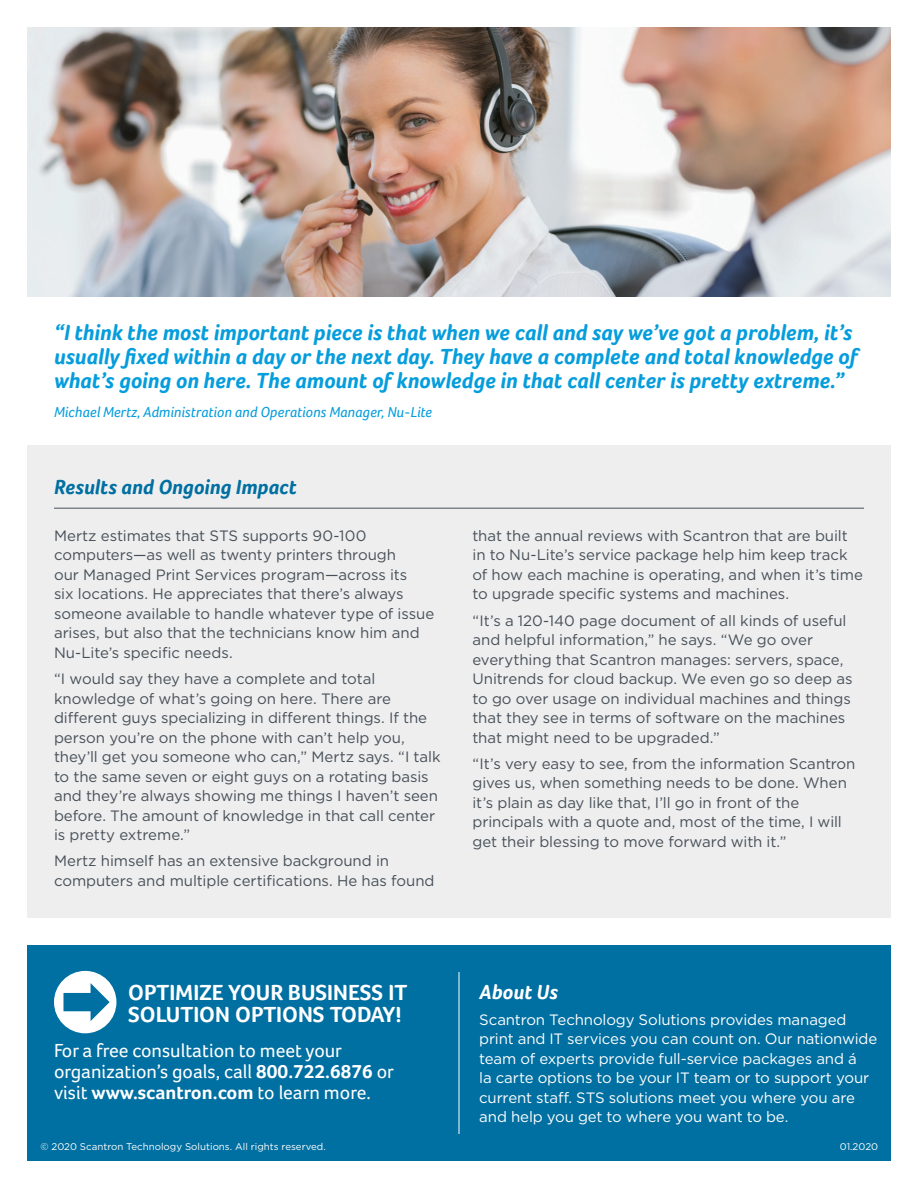
<style>
.page{position:relative;width:918px;height:1188px;background:#fff}
.page>*{position:absolute;margin:0;border:0;box-sizing:border-box;transform-origin:0 0}
.t1{font:italic 700 22.5px/24px "Foco";color:#069ddc}
.CTA_Headline{font:700 22.5px/22.5px "Foco";color:#fff}
.Body_Head_1_-_Span_C{font:italic 700 21px "Foco";color:#006fa1}
.About_Us_Headline{font:italic 700 21px "Foco";color:#fff}
.CTA_Body{font:19.5px/21px "Foco";color:#fff}
.Body_Copy{font:15px/19.5px "Gotham";letter-spacing:-.005em;color:#475058}
.About_Us_Copy{font:15px/19.5px "Gotham";letter-spacing:-.01em;color:#fff}
.Quote_Attribution{font:italic 15px "Foco";color:#069ddc}
.Copyright___Legal{font:9.75px "Gotham";color:#fff}
.Item_Number___PN{font:9.75px "Gotham";letter-spacing:-.005em;color:#fff}
.s1{font-weight:700}
</style>
<div class="page">
<div style="left:27px;top:446px;width:864px;height:472px;background:#eeeeef"></div>
<div style="left:27px;top:945px;width:864px;height:216px;background:#006fa1"></div>
<svg style="left:54px;top:971px;width:62px;height:62px"></svg>
<hr style="left:459px;top:972px;width:1px;height:162px;background:#fff">
<hr style="left:54px;top:508px;width:810px;height:1px;background:#475058">
<img style="left:27px;top:27px;width:864px;height:270px">
<p class="t1" style="left:54px;top:320px;width:806px">“I think the most important piece is that when we call and say we’ve got a problem, it’s usually fixed within a day or the next day. They have a complete and total knowledge of what’s going on here. The amount of knowledge in that call center is pretty extreme.”</p>
<p class="Quote_Attribution" style="left:54px;top:403px;width:380px">Michael Mertz, Administration and Operations Manager, Nu-Lite</p>
<p class="Body_Head_1_-_Span_C" style="left:54px;top:475px;width:244px">Results and Ongoing Impact</p>
<p class="Body_Copy" style="left:54px;top:525px;width:382px">Mertz estimates that STS supports 90-100 computers—as well as twenty printers through<br>our Managed Print Services program—across its<br>six locations. He appreciates that there’s always someone available to handle whatever type of issue arises, but also that the technicians know him and Nu-Lite’s specific needs.</p>
<p class="Body_Copy" style="left:54px;top:669px;width:388px">“I would say they have a complete and total knowledge of what’s going on here. There are different guys specializing in different things. If the person you’re on the phone with can’t help you, they’ll get you someone who can,” Mertz says. “I talk to the same seven or eight guys on a rotating basis and they’re always showing me things I haven’t seen before. The amount of knowledge in that call center is pretty extreme.”</p>
<p class="Body_Copy" style="left:54px;top:851px;width:382px">Mertz himself has an extensive background in computers and multiple certifications. He has found</p>
<p class="Body_Copy" style="left:472px;top:525px;width:392px">that the annual reviews with Scantron that are built in to Nu-Lite’s service package help him keep track of how each machine is operating, and when it’s time to upgrade specific systems and machines.</p>
<p class="Body_Copy" style="left:472px;top:610px;width:382px">“It’s a 120-140 page document of all kinds of useful and helpful information,” he says. “We go over everything that Scantron manages: servers, space, Unitrends for cloud backup. We even go so deep as to go over usage on individual machines and things that they see in terms of software on the machines that might need to be upgraded.”</p>
<p class="Body_Copy" style="left:472px;top:753px;width:385px">“It’s very easy to see, from the information Scantron gives us, when something needs to be done. When it’s plain as day like that, I’ll go in front of the principals with a quote and, most of the time, I will get their blessing to move forward with it.”</p>
<p class="CTA_Headline" style="left:128px;top:980px;width:280px">OPTIMIZE YOUR BUSINESS IT<br>SOLUTION OPTIONS TODAY!</p>
<p class="CTA_Body" style="left:54px;top:1039px;width:342px">For a free consultation to meet your organization’s goals, call <span class="s1">800.722.6876</span> or visit <span class="s1">www.scantron.com</span> to learn more.</p>
<p class="About_Us_Headline" style="left:479px;top:979px;width:80px">About Us</p>
<p class="About_Us_Copy" style="left:479px;top:1010px;width:400px">Scantron Technology Solutions provides managed print and IT services you can count on. Our nationwide team of experts provide full-service packages and á<br>la carte options to be your IT team or to support your current staff. STS solutions meet you where you are and help you get to where you want to be.</p>
<p class="Copyright___Legal" style="left:40px;top:1141px;width:287px">© 2020 Scantron Technology Solutions. All rights reserved.</p>
<p class="Item_Number___PN" style="left:840px;top:1141px;width:40px">01.2020</p>
</div>
